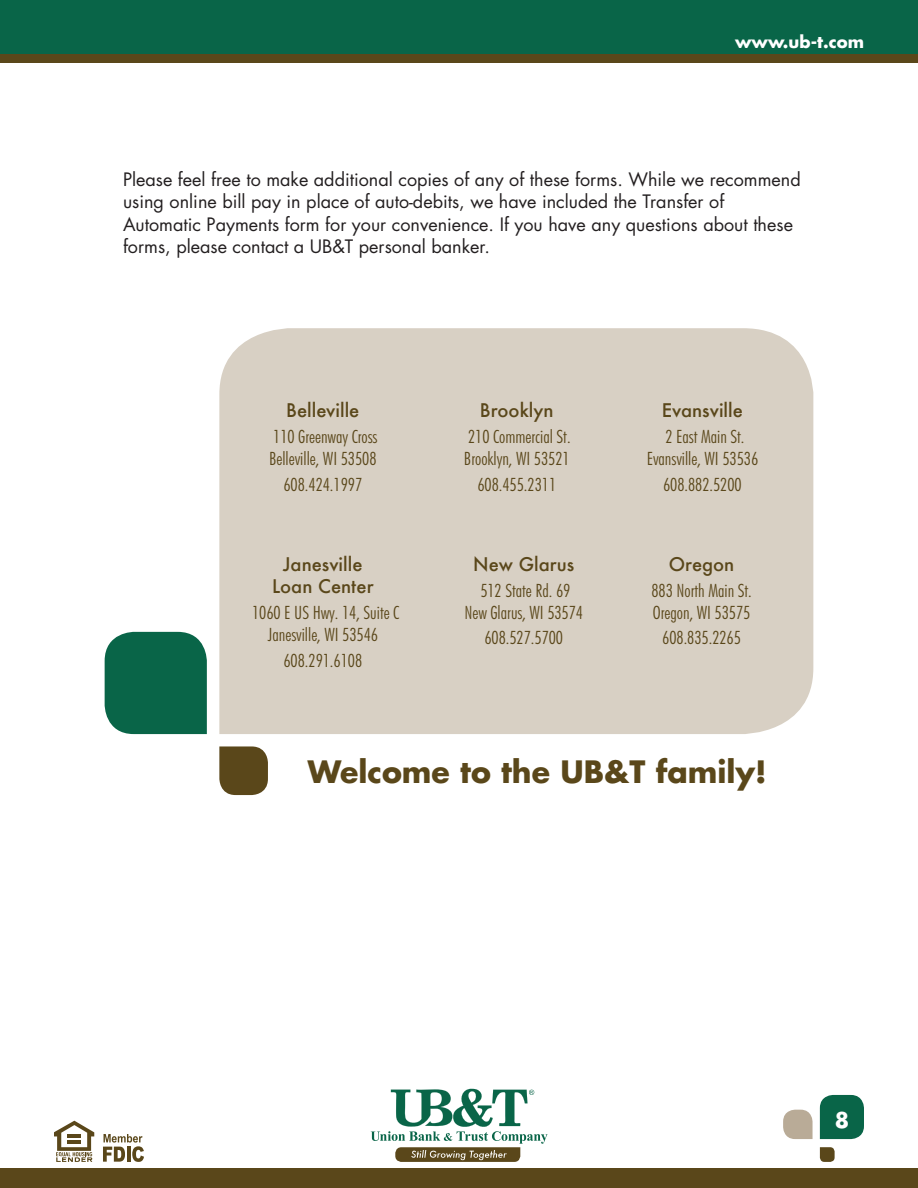
<style>
.page{position:relative;width:918px;height:1188px;background:#fff}
.page>*{position:absolute;margin:0;border:0;box-sizing:border-box;transform-origin:0 0}
.t1{font:700 30px "Futura Std";color:#5a471a}
.t2{font:700 21px "Futura Std";color:#fff}
.t3{font:300 condensed 18.45px/22px "Futura BT";color:#5a471a;text-align:center}
.t4{font:500 18.45px/22px "Futura";color:#5a471a;text-align:center}
.t5{font:18px/22.5px "Futura Std";color:#231f20}
.t6{font:700 16.5px "Futura Std";color:#fff}
</style>
<div class="page">
<svg style="left:820px;top:1147px;width:15px;height:15px"></svg>
<div style="left:820px;top:1095px;width:44px;height:44px;background:#096548"></div>
<svg style="left:783px;top:1110px;width:30px;height:29px"></svg>
<div style="left:0;top:1169px;width:918px;height:19px;background:#5a471a"></div>
<svg style="left:103px;top:1134px;width:41px;height:28px"></svg>
<svg style="left:54px;top:1121px;width:40px;height:41px"></svg>
<svg style="left:371px;top:1089px;width:176px;height:73px"></svg>
<div style="left:0;top:0;width:918px;height:63px;background:#5a471a"></div>
<div style="left:0;top:0;width:918px;height:54px;background:#096548"></div>
<div style="left:219px;top:328px;width:594px;height:406px;background:#d8d0c4"></div>
<svg style="left:219px;top:746px;width:49px;height:49px;background:#67562d"></svg>
<div style="left:105px;top:632px;width:102px;height:102px;background:#096548"></div>
<p class="t6" style="left:735px;top:31px;width:130px">www.ub-t.com</p>
<p class="t5" style="left:123px;top:168px;width:679px">Please feel free to make additional copies of any of these forms. While we recommend using online bill pay in place of auto-debits, we have included the Transfer of Automatic Payments form for your convenience. If you have any questions about these forms, please contact a UB&amp;T personal banker.</p>
<p class="t4" style="left:286px;top:399px;width:75px">Belleville</p>
<p class="t3" style="left:269px;top:425px;width:110px;text-align:left">110 Greenway Cross<br>Belleville, WI 53508</p>
<p class="t3" style="left:283px;top:473px;width:80px">608.424.1997</p>
<p class="t4" style="left:272px;top:553px;width:103px">Janesville<br>Loan Center</p>
<p class="t3" style="left:252px;top:601px;width:149px">1060 E US Hwy. 14, Suite C<br>Janesville, WI 53546</p>
<p class="t3" style="left:283px;top:649px;width:80px">608.291.6108</p>
<p class="t4" style="left:480px;top:399px;width:75px">Brooklyn</p>
<p class="t3" style="left:464px;top:425px;width:108px;text-align:left">210 Commercial St.<br>Brooklyn, WI 53521</p>
<p class="t3" style="left:477px;top:473px;width:80px">608.455.2311</p>
<p class="t4" style="left:473px;top:553px;width:103px">New Glarus</p>
<p class="t3" style="left:464px;top:579px;width:120px">512 State Rd. 69<br>New Glarus, WI 53574</p>
<p class="t3" style="left:484px;top:627px;width:80px">608.527.5700</p>
<p class="t4" style="left:662px;top:399px;width:83px">Evansville</p>
<p class="t3" style="left:647px;top:425px;width:113px">2 East Main St.<br>Evansville, WI 53536</p>
<p class="t3" style="left:663px;top:473px;width:80px">608.882.5200</p>
<p class="t4" style="left:669px;top:553px;width:67px">Oregon</p>
<p class="t3" style="left:651px;top:579px;width:102px;text-align:left">883 North Main St.<br>Oregon, WI 53575</p>
<p class="t3" style="left:662px;top:627px;width:80px">608.835.2265</p>
<h1 class="t1" style="left:308px;top:752px;width:460px">Welcome to the UB&amp;T family!</h1>
<p class="t2" style="left:835px;top:1106px;width:16px">8</p>
</div>
